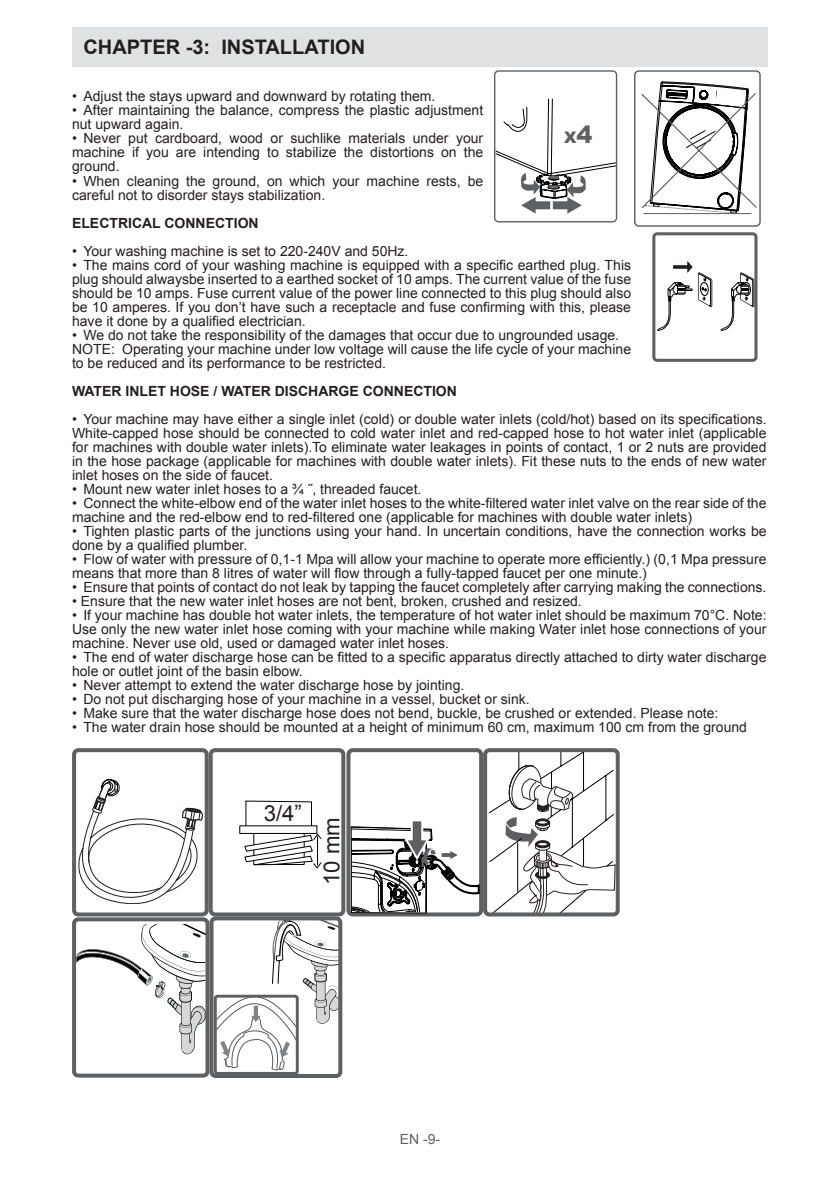
<style>
.page{position:relative;width:840px;height:1191px;background:#fff}
.page>*{position:absolute;margin:0;border:0;box-sizing:border-box;transform-origin:0 0}
.t1{font:22.2px "Arial";color:#231f20}
.t2{font:700 20px "Arial";color:#231f20}
.t3{font:900 15.8px "Arial";color:#5f6062}
.t4{font:14px/14px "Arial";color:#231f20}
.t5{font:700 14px "Arial";color:#231f20}
.program_tablosu{font:14px "Arial";color:#5f6062}
.s1{font-size:23.8px}
</style>
<div class="page">
<div style="left:72px;top:27px;width:695px;height:40px;background:#e0e1e3"></div>
<div style="left:493px;top:70px;width:124px;height:152px;border:1px solid #5f6062;border-radius:4px"></div>
<svg style="left:495px;top:99px;width:120px;height:124px"></svg>
<div style="left:633px;top:70px;width:127px;height:157px;border:1px solid #5f6062;border-radius:4px"></div>
<svg style="left:640px;top:71px;width:117px;height:144px"></svg>
<svg style="left:657px;top:261px;width:96px;height:70px"></svg>
<div style="left:652px;top:232px;width:105px;height:130px;border:3px solid #5f6062;border-radius:3px"></div>
<div style="left:72px;top:748px;width:136px;height:168px;border:4px solid #5f6062;border-radius:4px"></div>
<svg style="left:79px;top:779px;width:124px;height:125px"></svg>
<div style="left:208px;top:748px;width:137px;height:168px;border:4px solid #5f6062;border-radius:4px"></div>
<svg style="left:239px;top:825px;width:78px;height:9px"></svg>
<svg style="left:243px;top:800px;width:79px;height:69px"></svg>
<div style="left:346px;top:748px;width:137px;height:168px;border:4px solid #5f6062;border-radius:4px"></div>
<svg style="left:350px;top:805px;width:131px;height:112px"></svg>
<svg style="left:487px;top:753px;width:128px;height:164px"></svg>
<div style="left:483px;top:748px;width:136px;height:168px;border:4px solid #5f6062;border-radius:4px"></div>
<svg style="left:77px;top:924px;width:127px;height:131px"></svg>
<div style="left:72px;top:917px;width:137px;height:160px;border:4px solid #5f6062;border-radius:4px"></div>
<svg style="left:218px;top:921px;width:119px;height:149px"></svg>
<div style="left:214px;top:994px;width:84px;height:80px;border:3px solid #5f6062;border-radius:2px"></div>
<div style="left:209px;top:916px;width:133px;height:162px;border:4px solid #5f6062;border-radius:4px"></div>
<p class="t2" style="left:83px;top:34px;width:283px">CHAPTER -3: INSTALLATION</p>
<p class="t4" style="left:72px;top:90px;width:365px">• Adjust the stays upward and downward by rotating them.</p>
<p class="t4" style="left:72px;top:104px;width:412px">• After maintaining the balance, compress the plastic adjustment nut upward again.</p>
<p class="t4" style="left:72px;top:132px;width:412px;text-align:justify">• Never put cardboard, wood or suchlike materials under your machine if you are intending to stabilize the distortions on the ground.</p>
<p class="t4" style="left:72px;top:174px;width:412px">• When cleaning the ground, on which your machine rests, be careful not to disorder stays stabilization.</p>
<p class="t5" style="left:72px;top:213px;width:188px">ELECTRICAL CONNECTION</p>
<p class="t4" style="left:72px;top:244px;width:338px">• Your washing machine is set to 220-240V and 50Hz.</p>
<p class="t4" style="left:72px;top:258px;width:560px;text-align:justify">• The mains cord of your washing machine is equipped with a specific earthed plug. This plug should alwaysbe inserted to a earthed socket of 10 amps. The current value of the fuse should be 10 amps. Fuse current value of the power line connected to this plug should also be 10 amperes. If you don’t have such a receptacle and fuse confirming with this, please have it done by a qualified electrician.</p>
<p class="t4" style="left:72px;top:328px;width:560px">• We do not take the responsibility of the damages that occur due to ungrounded usage.<br>NOTE: Operating your machine under low voltage will cause the life cycle of your machine to be reduced and its performance to be restricted.</p>
<p class="t5" style="left:72px;top:381px;width:386px">WATER INLET HOSE / WATER DISCHARGE CONNECTION</p>
<p class="t4" style="left:72px;top:412px;width:695px;text-align:justify">• Your machine may have either a single inlet (cold) or double water inlets (cold/hot) based on its specifications.<br>White-capped hose should be connected to cold water inlet and red-capped hose to hot water inlet (applicable for machines with double water inlets).To eliminate water leakages in points of contact, 1 or 2 nuts are provided in the hose package (applicable for machines with double water inlets). Fit these nuts to the ends of new water inlet hoses on the side of faucet.</p>
<p class="t4" style="left:72px;top:482px;width:351px">• Mount new water inlet hoses to a ¾ ˝, threaded faucet.</p>
<p class="t4" style="left:72px;top:496px;width:695px">• Connect the white-elbow end of the water inlet hoses to the white-filtered water inlet valve on the rear side of the machine and the red-elbow end to red-filtered one (applicable for machines with double water inlets)</p>
<p class="t4" style="left:72px;top:524px;width:695px">• Tighten plastic parts of the junctions using your hand. In uncertain conditions, have the connection works be done by a qualified plumber.</p>
<p class="t4" style="left:72px;top:552px;width:695px">• Flow of water with pressure of 0,1-1 Mpa will allow your machine to operate more efficiently.) (0,1 Mpa pressure means that more than 8 litres of water will flow through a fully-tapped faucet per one minute.)</p>
<p class="t4" style="left:72px;top:580px;width:695px">• Ensure that points of contact do not leak by tapping the faucet completely after carrying making the connections.</p>
<p class="t4" style="left:72px;top:594px;width:511px">• Ensure that the new water inlet hoses are not bent, broken, crushed and resized.</p>
<p class="t4" style="left:72px;top:608px;width:695px;text-align:justify">• If your machine has double hot water inlets, the temperature of hot water inlet should be maximum 70°C. Note:<br>Use only the new water inlet hose coming with your machine while making Water inlet hose connections of your machine. Never use old, used or damaged water inlet hoses.</p>
<p class="t4" style="left:72px;top:650px;width:695px">• The end of water discharge hose can be fitted to a specific apparatus directly attached to dirty water discharge hole or outlet joint of the basin elbow.</p>
<p class="t4" style="left:72px;top:678px;width:393px">• Never attempt to extend the water discharge hose by jointing.</p>
<p class="t4" style="left:72px;top:692px;width:459px">• Do not put discharging hose of your machine in a vessel, bucket or sink.</p>
<p class="t4" style="left:72px;top:706px;width:647px">• Make sure that the water discharge hose does not bend, buckle, be crushed or extended. Please note:</p>
<p class="t4" style="left:72px;top:720px;width:676px">• The water drain hose should be mounted at a height of minimum 60 cm, maximum 100 cm from the ground</p>
<p class="t3" style="left:563px;top:126px;width:30px">X<span class="s1">4</span></p>
<p class="t1" style="left:263px;top:799px;width:40px">3/4”</p>
<p class="t1" style="left:317px;top:885px;width:69px;rotate:-90deg">10 mm</p>
<p class="program_tablosu" style="left:399px;top:1129px;width:42px">EN -9-</p>
</div>
